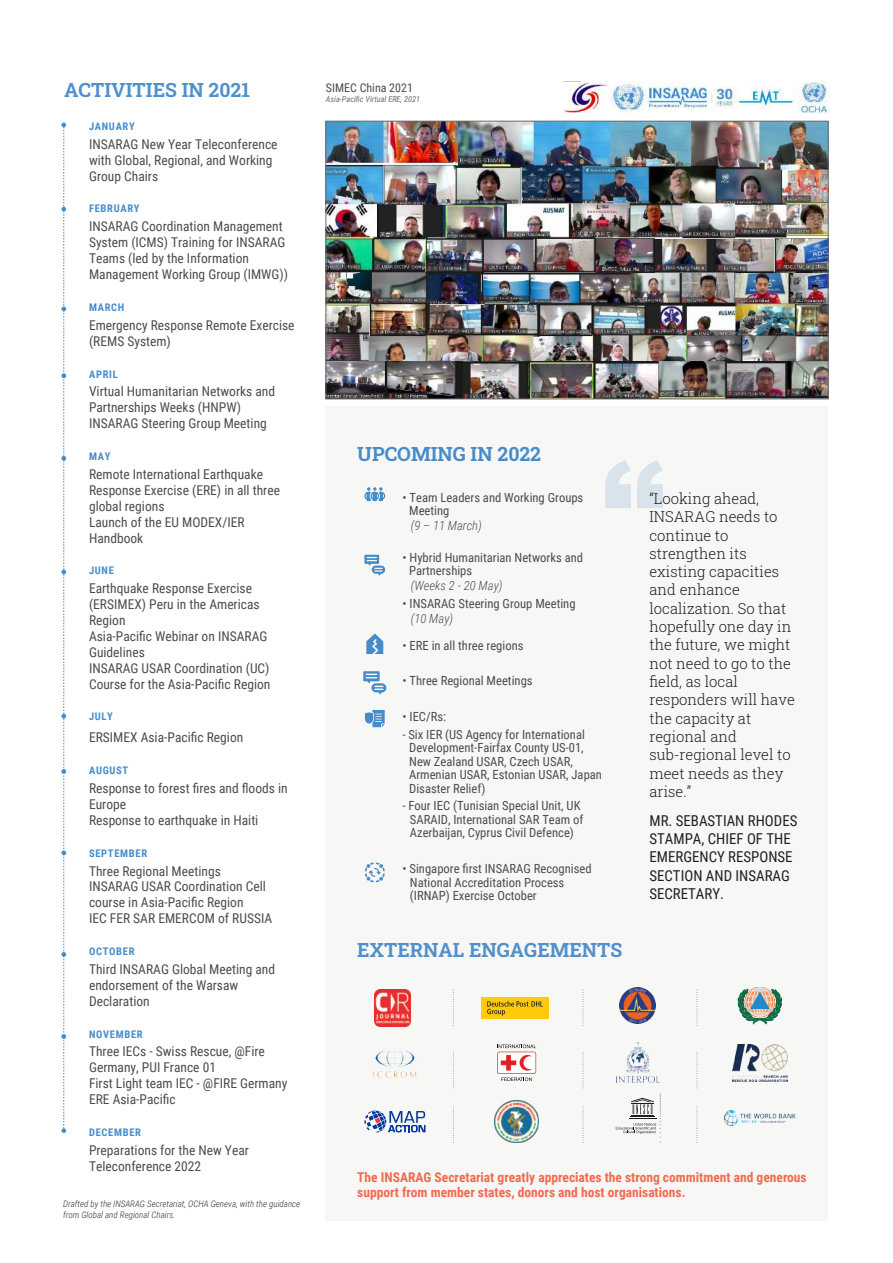
<style>
.page{position:relative;width:893px;height:1263px;background:#fff}
.page>*{position:absolute;margin:0;border:0;box-sizing:border-box;transform-origin:0 0}
.t1{font:700 19.5px "Roboto Slab";color:#5090cc}
.t2{font:700 19.5px "Roboto Slab";color:#478cca}
.t3{font:300 15px/18.3px "Roboto Slab";color:#231f20}
.t4{font:15px/18.3px "Roboto Condensed";color:#231f20}
.t5{font:13.5px/15.9px "Roboto Condensed";color:#4b4c4d}
.t6{font:700 13.5px/15px "Roboto Condensed";color:#f26b50}
.t7{font:12.6px/13.5px "Roboto Condensed";color:#4b4c4d}
.t8{font:italic 300 12.6px "Roboto Condensed";color:#4b4c4d}
.t9{font:12px "Roboto Condensed";color:#4b4c4d}
.t10{font:700 10.5px "Roboto Condensed";letter-spacing:.065em;color:#478cca}
.t11{font:italic 300 9px/10.8px "Roboto Condensed";color:#312f30}
.t12{font:italic 8.25px "Roboto Condensed";color:#6c6d70}
</style>
<div class="page">
<div style="left:326px;top:406px;width:502px;height:815px;background:#f7f7f5"></div>
<img style="left:563px;top:82px;width:266px;height:31px">
<img style="left:328px;top:123px;width:498px;height:239px">
<img style="left:328px;top:362px;width:498px;height:35px">
<div style="left:326px;top:121px;width:502px;height:278px;border:1px solid #6c6d70"></div>
<svg style="left:637px;top:460px;width:26px;height:48px"></svg>
<svg style="left:605px;top:460px;width:26px;height:48px"></svg>
<svg style="left:697px;top:990px;width:1px;height:36px"></svg>
<svg style="left:697px;top:1052px;width:1px;height:36px"></svg>
<svg style="left:697px;top:1107px;width:1px;height:36px"></svg>
<svg style="left:583px;top:990px;width:1px;height:36px"></svg>
<svg style="left:583px;top:1052px;width:1px;height:36px"></svg>
<svg style="left:583px;top:1107px;width:1px;height:36px"></svg>
<svg style="left:453px;top:990px;width:1px;height:36px"></svg>
<svg style="left:453px;top:1052px;width:1px;height:36px"></svg>
<svg style="left:453px;top:1107px;width:1px;height:36px"></svg>
<svg style="left:61px;top:122px;width:5px;height:1011px"></svg>
<svg style="left:364px;top:555px;width:21px;height:21px"></svg>
<svg style="left:363px;top:671px;width:23px;height:23px"></svg>
<svg style="left:364px;top:487px;width:21px;height:14px"></svg>
<svg style="left:365px;top:862px;width:20px;height:20px"></svg>
<svg style="left:365px;top:710px;width:20px;height:17px"></svg>
<svg style="left:366px;top:634px;width:17px;height:20px"></svg>
<img style="left:619px;top:987px;width:37px;height:36px">
<svg style="left:738px;top:988px;width:44px;height:36px"></svg>
<svg style="left:496px;top:1051px;width:41px;height:24px"></svg>
<svg style="left:497px;top:1044px;width:39px;height:37px"></svg>
<img style="left:724px;top:1110px;width:72px;height:15px">
<svg style="left:364px;top:1110px;width:61px;height:22px"></svg>
<img style="left:494px;top:1100px;width:45px;height:43px">
<img style="left:374px;top:989px;width:37px;height:37px">
<div style="left:481px;top:997px;width:68px;height:22px;background:#feca0a"></div>
<svg style="left:487px;top:1001px;width:56px;height:15px"></svg>
<img style="left:619px;top:1043px;width:39px;height:39px">
<svg style="left:616px;top:1093px;width:45px;height:49px"></svg>
<img style="left:373px;top:1050px;width:44px;height:28px">
<img style="left:733px;top:1044px;width:54px;height:37px">
<h1 class="t1" style="left:64px;top:76px;width:187px">ACTIVITIES IN 2021</h1>
<p class="t10" style="left:89px;top:119px;width:47px">JANUARY</p>
<p class="t5" style="left:89px;top:136px;width:190px">INSARAG New Year Teleconference with Global, Regional, and Working<br>Group Chairs</p>
<p class="t10" style="left:89px;top:201px;width:52px">FEBRUARY</p>
<p class="t5" style="left:89px;top:218px;width:201px">INSARAG Coordination Management System (ICMS) Training for INSARAG Teams (led by the Information Management Working Group (IMWG))</p>
<p class="t10" style="left:89px;top:300px;width:37px">MARCH</p>
<p class="t5" style="left:89px;top:317px;width:207px">Emergency Response Remote Exercise (REMS System)</p>
<p class="t10" style="left:89px;top:366px;width:30px">APRIL</p>
<p class="t5" style="left:89px;top:383px;width:188px">Virtual Humanitarian Networks and<br>Partnerships Weeks (HNPW)<br>INSARAG Steering Group Meeting</p>
<p class="t10" style="left:89px;top:449px;width:23px">MAY</p>
<p class="t5" style="left:89px;top:466px;width:193px">Remote International Earthquake<br>Response Exercise (ERE) in all three global regions<br>Launch of the EU MODEX/IER<br>Handbook</p>
<p class="t10" style="left:89px;top:563px;width:26px">JUNE</p>
<p class="t5" style="left:89px;top:580px;width:183px">Earthquake Response Exercise (ERSIMEX) Peru in the Americas<br>Region<br>Asia-Pacific Webinar on INSARAG<br>Guidelines<br>INSARAG USAR Coordination (UC)<br>Course for the Asia-Pacific Region</p>
<p class="t10" style="left:89px;top:709px;width:25px">JULY</p>
<p class="t5" style="left:89px;top:729px;width:156px">ERSIMEX Asia-Pacific Region</p>
<p class="t10" style="left:89px;top:763px;width:41px">AUGUST</p>
<p class="t5" style="left:89px;top:780px;width:200px">Response to forest fires and floods in<br>Europe<br>Response to earthquake in Haiti</p>
<p class="t10" style="left:89px;top:845px;width:60px">SEPTEMBER</p>
<p class="t5" style="left:89px;top:862px;width:185px">Three Regional Meetings<br>INSARAG USAR Coordination Cell course in Asia-Pacific Region<br>IEC FER SAR EMERCOM of RUSSIA</p>
<p class="t10" style="left:89px;top:944px;width:47px">OCTOBER</p>
<p class="t5" style="left:89px;top:961px;width:188px">Third INSARAG Global Meeting and endorsement of the Warsaw<br>Declaration</p>
<p class="t10" style="left:89px;top:1026px;width:55px">NOVEMBER</p>
<p class="t5" style="left:89px;top:1043px;width:200px">Three IECs - Swiss Rescue, @Fire<br>Germany, PUI France 01<br>First Light team IEC - @FIRE Germany<br>ERE Asia-Pacific</p>
<p class="t10" style="left:89px;top:1125px;width:53px">DECEMBER</p>
<p class="t5" style="left:89px;top:1142px;width:161px">Preparations for the New Year<br>Teleconference 2022</p>
<p class="t11" style="left:63px;top:1198px;width:239px">Drafted by the INSARAG Secretariat, OCHA Geneva, with the guidance from Global and Regional Chairs.</p>
<p class="t9" style="left:326px;top:79px;width:89px">SIMEC China 2021</p>
<p class="t12" style="left:326px;top:93px;width:96px">Asia-Pacific Virtual ERE, 2021</p>
<h1 class="t2" style="left:357px;top:440px;width:185px">UPCOMING IN 2022</h1>
<p class="t7" style="left:409px;top:490px;width:176px;text-indent:-7px">• Team Leaders and Working Groups<br>Meeting</p>
<p class="t8" style="left:411px;top:517px;width:73px">(9 – 11 March)</p>
<p class="t7" style="left:409px;top:550px;width:175px;text-indent:-7px">• Hybrid Humanitarian Networks and<br>Partnerships</p>
<p class="t8" style="left:411px;top:577px;width:93px">(Weeks 2 - 20 May)</p>
<p class="t7" style="left:402px;top:596px;width:175px">• INSARAG Steering Group Meeting</p>
<p class="t8" style="left:411px;top:609px;width:44px">(10 May)</p>
<p class="t7" style="left:402px;top:638px;width:123px">• ERE in all three regions</p>
<p class="t7" style="left:402px;top:673px;width:132px">• Three Regional Meetings</p>
<p class="t7" style="left:402px;top:709px;width:45px">• IEC/Rs:</p>
<p class="t7" style="left:409px;top:727px;width:194px;text-indent:-7px">- Six IER (US Agency for International<br>Development-Fairfax County US-01,<br>New Zealand USAR, Czech USAR,<br>Armenian USAR, Estonian USAR, Japan<br>Disaster Relief)</p>
<p class="t7" style="left:402px;top:798px;width:183px;text-align:center">- Four IEC (Tunisian Special Unit, UK<br>SARAID, International SAR Team of<br>Azerbaijan, Cyprus Civil Defence)</p>
<p class="t7" style="left:410px;top:861px;width:183px;text-indent:-7px">• Singapore first INSARAG Recognised<br>National Accreditation Process (IRNAP) Exercise October</p>
<h1 class="t1" style="left:357px;top:936px;width:267px">EXTERNAL ENGAGEMENTS</h1>
<p class="t3" style="left:649px;top:489px;width:147px">“Looking ahead,<br>INSARAG needs to continue to strengthen its existing capacities and enhance localization. So that hopefully one day in the future, we might not need to go to the field, as local responders will have the capacity at regional and sub-regional level to meet needs as they arise.”</p>
<p class="t4" style="left:649px;top:810px;width:149px">MR. SEBASTIAN RHODES<br>STAMPA, CHIEF OF THE<br>EMERGENCY RESPONSE<br>SECTION AND INSARAG<br>SECRETARY.</p>
<p class="t6" style="left:357px;top:1169px;width:451px">The INSARAG Secretariat greatly appreciates the strong commitment and generous support from member states, donors and host organisations.</p>
</div>
